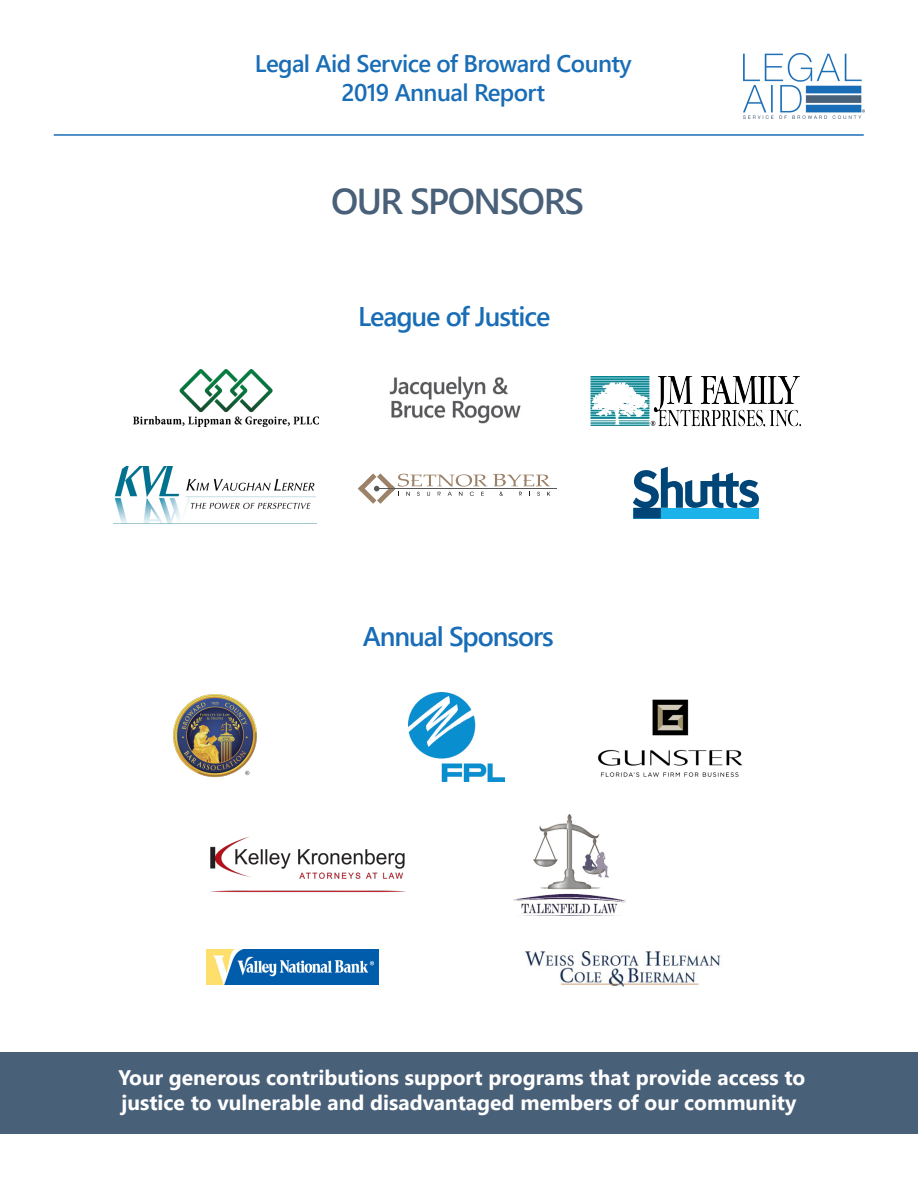
<style>
.page{position:relative;width:918px;height:1188px;background:#fff}
.page>*{position:absolute;margin:0;border:0;box-sizing:border-box;transform-origin:0 0}
.t1{font:600 36px "Segoe UI";letter-spacing:-.04em;color:#496079}
.t2{font:600 27px "Segoe UI";letter-spacing:-.04em;color:#196db6}
.t3{font:600 24px "Segoe UI";letter-spacing:-.025em;color:#196db6}
.t4{font:700 21px "Segoe UI";color:#fff}
</style>
<div class="page">
<img style="left:743px;top:54px;width:121px;height:64px">
<hr style="left:54px;top:134px;width:810px;height:2px;background:#196db6">
<div style="left:0;top:1052px;width:918px;height:82px;background:#496079"></div>
<img style="left:173px;top:694px;width:84px;height:83px">
<img style="left:598px;top:699px;width:145px;height:78px">
<img style="left:513px;top:814px;width:113px;height:100px">
<img style="left:210px;top:836px;width:196px;height:57px">
<img style="left:525px;top:951px;width:196px;height:36px">
<img style="left:207px;top:950px;width:171px;height:35px">
<img style="left:409px;top:692px;width:96px;height:90px">
<img style="left:133px;top:369px;width:185px;height:57px">
<img style="left:591px;top:377px;width:210px;height:49px">
<img style="left:114px;top:467px;width:202px;height:57px">
<svg style="left:519px;top:492px;width:3px;height:4px"></svg>
<svg style="left:493px;top:474px;width:57px;height:12px"></svg>
<hr style="left:379px;top:488px;width:178px;height:1px;background:#57585a">
<svg style="left:358px;top:473px;width:129px;height:31px"></svg>
<svg style="left:633px;top:467px;width:126px;height:51px"></svg>
<img style="left:389px;top:376px;width:132px;height:48px">
<p class="t3" style="left:255px;top:41px;width:378px">Legal Aid Service of Broward County</p>
<p class="t3" style="left:341px;top:70px;width:205px">2019 Annual Report</p>
<p class="t1" style="left:331px;top:168px;width:255px">OUR SPONSORS</p>
<p class="t2" style="left:358px;top:291px;width:194px">League of Justice</p>
<p class="t2" style="left:363px;top:611px;width:193px">Annual Sponsors</p>
<p class="t4" style="left:118px;top:1058px;width:689px">Your generous contributions support programs that provide access to</p>
<p class="t4" style="left:122px;top:1083px;width:676px">justice to vulnerable and disadvantaged members of our community</p>
</div>
